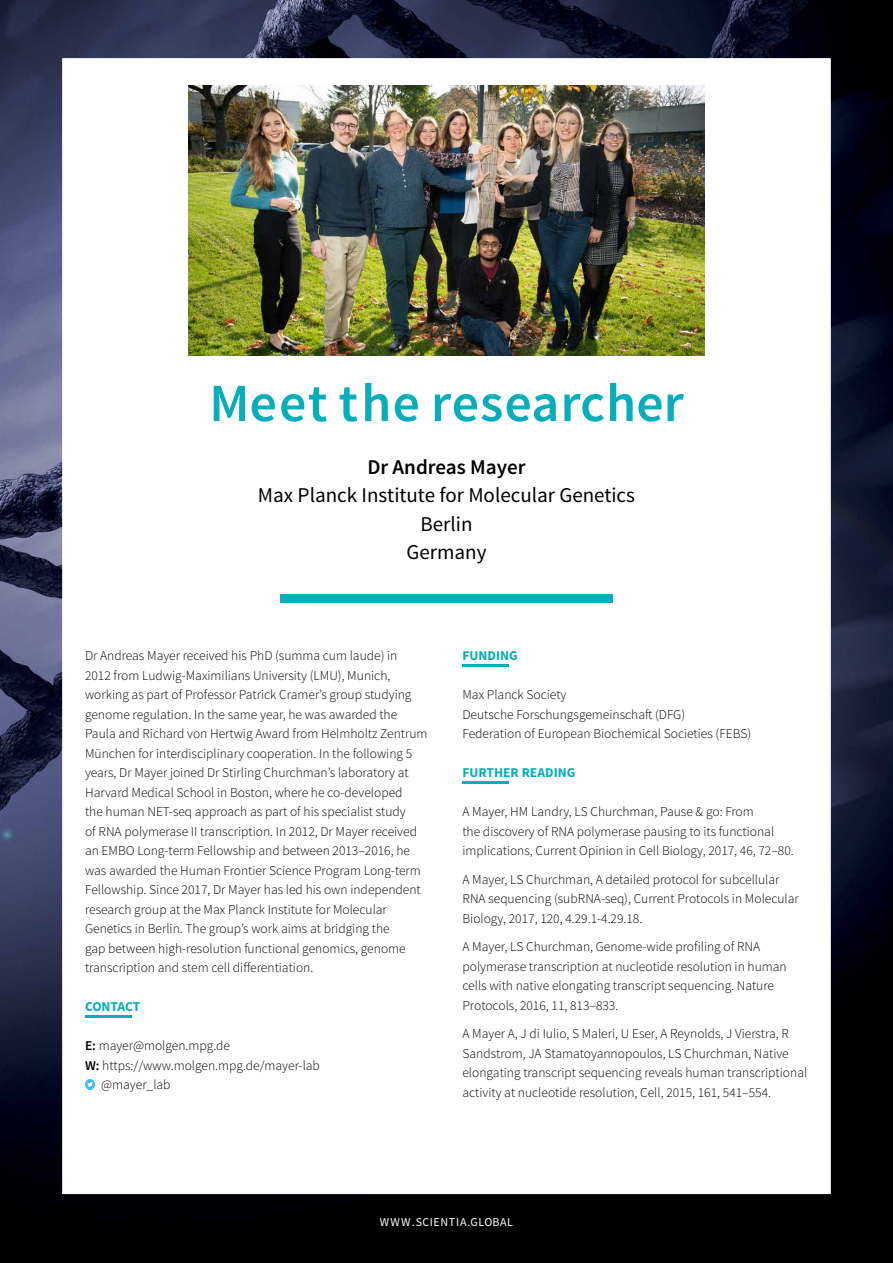
<style>
.page{position:relative;width:893px;height:1263px;background:#fff}
.page>*{position:absolute;margin:0;border:0;box-sizing:border-box;transform-origin:0 0}
.t1{font:600 54px "Source Sans Pro";letter-spacing:.02em;color:#06aebb}
.t2{font:21px/28.5px "Source Sans Pro";color:#000;text-align:center}
.t3{font:600 21px "Source Sans Pro";color:#000}
.t4{font:300 13.5px/19.5px "Source Sans Pro";color:#000}
.t5{font:700 13.5px "Source Sans Pro";color:#06aebb}
.t6{font:12px "Source Sans Pro";letter-spacing:.05em;color:#fff}
.s1{font-weight:600}
</style>
<div class="page">
<img style="left:0;top:0;width:893px;height:1263px">
<div style="left:62px;top:58px;width:769px;height:1136px;background:#fff;border:2px solid #fff"></div>
<div style="left:280px;top:594px;width:333px;height:8px;background:#06aebb"></div>
<hr style="left:462px;top:664px;width:47px;height:2px;background:#06aebb">
<hr style="left:462px;top:781px;width:47px;height:3px;background:#06aebb">
<hr style="left:85px;top:1016px;width:47px;height:2px;background:#06aebb">
<svg style="left:85px;top:1080px;width:9px;height:9px"></svg>
<img style="left:189px;top:85px;width:515px;height:271px">
<h1 class="t1" style="left:209px;top:369px;width:476px">Meet the researcher</h1>
<h2 class="t3" style="left:367px;top:454px;width:160px">Dr Andreas Mayer</h2>
<h2 class="t2" style="left:258px;top:481px;width:379px">Max Planck Institute for Molecular Genetics<br>Berlin<br>Germany</h2>
<p class="t4" style="left:85px;top:646px;width:344px">Dr Andreas Mayer received his PhD (summa cum laude) in<br>2012 from Ludwig-Maximilians University (LMU), Munich, working as part of Professor Patrick Cramer’s group studying genome regulation. In the same year, he was awarded the Paula and Richard von Hertwig Award from Helmholtz Zentrum München for interdisciplinary cooperation. In the following 5 years, Dr Mayer joined Dr Stirling Churchman’s laboratory at Harvard Medical School in Boston, where he co-developed<br>the human NET-seq approach as part of his specialist study<br>of RNA polymerase II transcription. In 2012, Dr Mayer received an EMBO Long-term Fellowship and between 2013–2016, he was awarded the Human Frontier Science Program Long-term Fellowship. Since 2017, Dr Mayer has led his own independent research group at the Max Planck Institute for Molecular Genetics in Berlin. The group’s work aims at bridging the<br>gap between high-resolution functional genomics, genome transcription and stem cell differentiation.</p>
<p class="t5" style="left:85px;top:998px;width:57px">CONTACT</p>
<p class="t4" style="left:85px;top:1036px;width:147px"><span class="s1">E:</span> mayer@molgen.mpg.de</p>
<p class="t4" style="left:85px;top:1056px;width:236px"><span class="s1">W:</span> https://www.molgen.mpg.de/mayer-lab</p>
<p class="t4" style="left:101px;top:1075px;width:71px">@mayer_lab</p>
<p class="t5" style="left:462px;top:647px;width:57px">FUNDING</p>
<p class="t4" style="left:462px;top:685px;width:290px">Max Planck Society<br>Deutsche Forschungsgemeinschaft (DFG)<br>Federation of European Biochemical Societies (FEBS)</p>
<p class="t5" style="left:462px;top:764px;width:114px">FURTHER READING</p>
<p class="t4" style="left:462px;top:802px;width:333px">A Mayer, HM Landry, LS Churchman, Pause &amp; go: From<br>the discovery of RNA polymerase pausing to its functional implications, Current Opinion in Cell Biology, 2017, 46, 72–80.</p>
<p class="t4" style="left:462px;top:870px;width:338px">A Mayer, LS Churchman, A detailed protocol for subcellular<br>RNA sequencing (subRNA-seq), Current Protocols in Molecular<br>Biology, 2017, 120, 4.29.1-4.29.18.</p>
<p class="t4" style="left:462px;top:937px;width:326px">A Mayer, LS Churchman, Genome-wide profiling of RNA polymerase transcription at nucleotide resolution in human cells with native elongating transcript sequencing. Nature Protocols, 2016, 11, 813–833.</p>
<p class="t4" style="left:462px;top:1024px;width:346px">A Mayer A, J di Iulio, S Maleri, U Eser, A Reynolds, J Vierstra, R Sandstrom, JA Stamatoyannopoulos, LS Churchman, Native elongating transcript sequencing reveals human transcriptional activity at nucleotide resolution, Cell, 2015, 161, 541–554.</p>
<p class="t6" style="left:380px;top:1214px;width:135px">WWW.SCIENTIA.GLOBAL</p>
</div>
